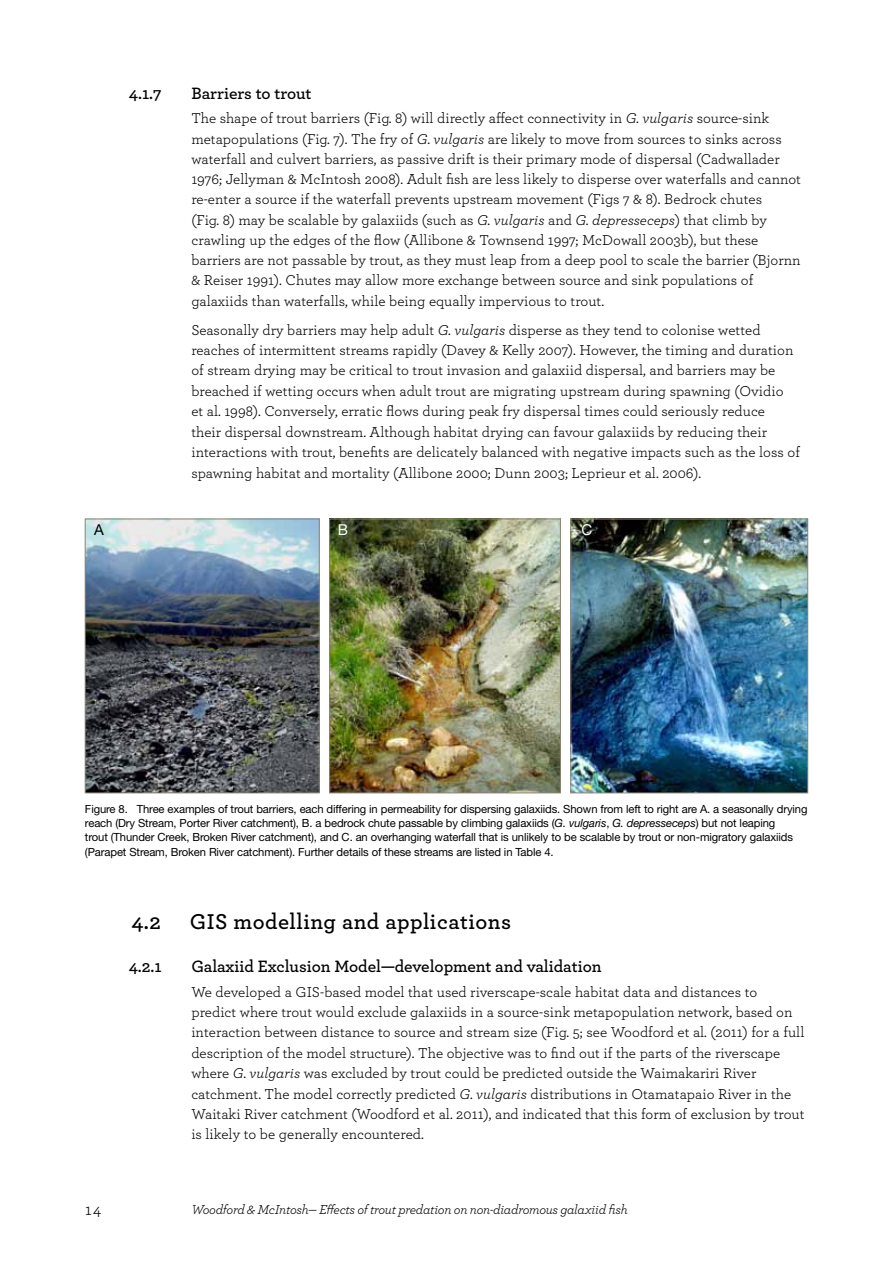
<style>
.page{position:relative;width:893px;height:1263px;background:#fff}
.page>*{position:absolute;margin:0;border:0;box-sizing:border-box;transform-origin:0 0}
.t1{font:600 22.5px "Archer";letter-spacing:.02em;color:#000}
.t2{font:600 17.25px "Archer";letter-spacing:-.005em;color:#000}
.t3{font:16.5px "Archer";color:#000}
.t4{font:15px/20.4px "Archer";letter-spacing:.005em;color:#000}
.t5{font:15px "Helvetica Neue LT Std";color:#fff}
.t6{font:15px "Helvetica Neue LT Std";color:#000}
.t7{font:italic 13.5px "Archer";letter-spacing:-.02em;color:#000}
.t8{font:11.25px/14.2px "Helvetica Neue LT Std";letter-spacing:-.01em;color:#000}
.s1{font-style:italic}
</style>
<div class="page">
<img style="left:331px;top:521px;width:228px;height:270px">
<div style="left:329px;top:519px;width:232px;height:274px;border:1px solid #8d8574"></div>
<img style="left:87px;top:521px;width:230px;height:270px">
<div style="left:85px;top:519px;width:234px;height:274px;border:1px solid #8d8574"></div>
<img style="left:573px;top:521px;width:233px;height:270px">
<div style="left:571px;top:519px;width:237px;height:274px;border:1px solid #8d8574"></div>
<p class="t2" style="left:129px;top:80px;width:34px">4.1.7</p>
<p class="t2" style="left:191px;top:80px;width:122px">Barriers to trout</p>
<p class="t4" style="left:191px;top:108px;width:611px">The shape of trout barriers (Fig. 8) will directly affect connectivity in <span class="s1">G. vulgaris</span> source-sink metapopulations (Fig. 7). The fry of <span class="s1">G. vulgaris</span> are likely to move from sources to sinks across waterfall and culvert barriers, as passive drift is their primary mode of dispersal (Cadwallader 1976; Jellyman &amp; McIntosh 2008). Adult fish are less likely to disperse over waterfalls and cannot re-enter a source if the waterfall prevents upstream movement (Figs 7 &amp; 8). Bedrock chutes<br>(Fig. 8) may be scalable by galaxiids (such as <span class="s1">G. vulgaris</span> and <span class="s1">G. depresseceps</span>) that climb by crawling up the edges of the flow (Allibone &amp; Townsend 1997; McDowall 2003b), but these barriers are not passable by trout, as they must leap from a deep pool to scale the barrier (Bjornn &amp; Reiser 1991). Chutes may allow more exchange between source and sink populations of galaxiids than waterfalls, while being equally impervious to trout.</p>
<p class="t4" style="left:191px;top:319px;width:610px">Seasonally dry barriers may help adult <span class="s1">G. vulgaris</span> disperse as they tend to colonise wetted reaches of intermittent streams rapidly (Davey &amp; Kelly 2007). However, the timing and duration of stream drying may be critical to trout invasion and galaxiid dispersal, and barriers may be breached if wetting occurs when adult trout are migrating upstream during spawning (Ovidio<br>et al. 1998). Conversely, erratic flows during peak fry dispersal times could seriously reduce<br>their dispersal downstream. Although habitat drying can favour galaxiids by reducing their interactions with trout, benefits are delicately balanced with negative impacts such as the loss of spawning habitat and mortality (Allibone 2000; Dunn 2003; Leprieur et al. 2006).</p>
<p class="t6" style="left:94px;top:520px;width:11px">A</p>
<p class="t5" style="left:338px;top:520px;width:12px">B</p>
<p class="t5" style="left:581px;top:520px;width:11px">C</p>
<p class="t8" style="left:85px;top:801px;width:724px">Figure 8. Three examples of trout barriers, each differing in permeability for dispersing galaxiids. Shown from left to right are A. a seasonally drying reach (Dry Stream, Porter River catchment), B. a bedrock chute passable by climbing galaxiids (<span class="s1">G. vulgaris</span>, <span class="s1">G. depresseceps</span>) but not leaping<br>trout (Thunder Creek, Broken River catchment), and C. an overhanging waterfall that is unlikely to be scalable by trout or non-migratory galaxiids (Parapet Stream, Broken River catchment). Further details of these streams are listed in Table 4.</p>
<h1 class="t1" style="left:131px;top:904px;width:31px">4.2</h1>
<h1 class="t1" style="left:190px;top:904px;width:323px">GIS modelling and applications</h1>
<p class="t2" style="left:129px;top:953px;width:34px">4.2.1</p>
<p class="t2" style="left:191px;top:953px;width:412px">Galaxiid Exclusion Model—development and validation</p>
<p class="t4" style="left:191px;top:981px;width:615px">We developed a GIS-based model that used riverscape-scale habitat data and distances to predict where trout would exclude galaxiids in a source-sink metapopulation network, based on interaction between distance to source and stream size (Fig. 5; see Woodford et al. (2011) for a full description of the model structure). The objective was to find out if the parts of the riverscape where <span class="s1">G. vulgaris</span> was excluded by trout could be predicted outside the Waimakariri River catchment. The model correctly predicted <span class="s1">G. vulgaris</span> distributions in Otamatapaio River in the Waitaki River catchment (Woodford et al. 2011), and indicated that this form of exclusion by trout is likely to be generally encountered.</p>
<p class="t3" style="left:85px;top:1198px;width:18px">14</p>
<p class="t7" style="left:191px;top:1199px;width:438px">Woodford &amp; McIntosh— Effects of trout predation on non-diadromous galaxiid fish</p>
</div>
